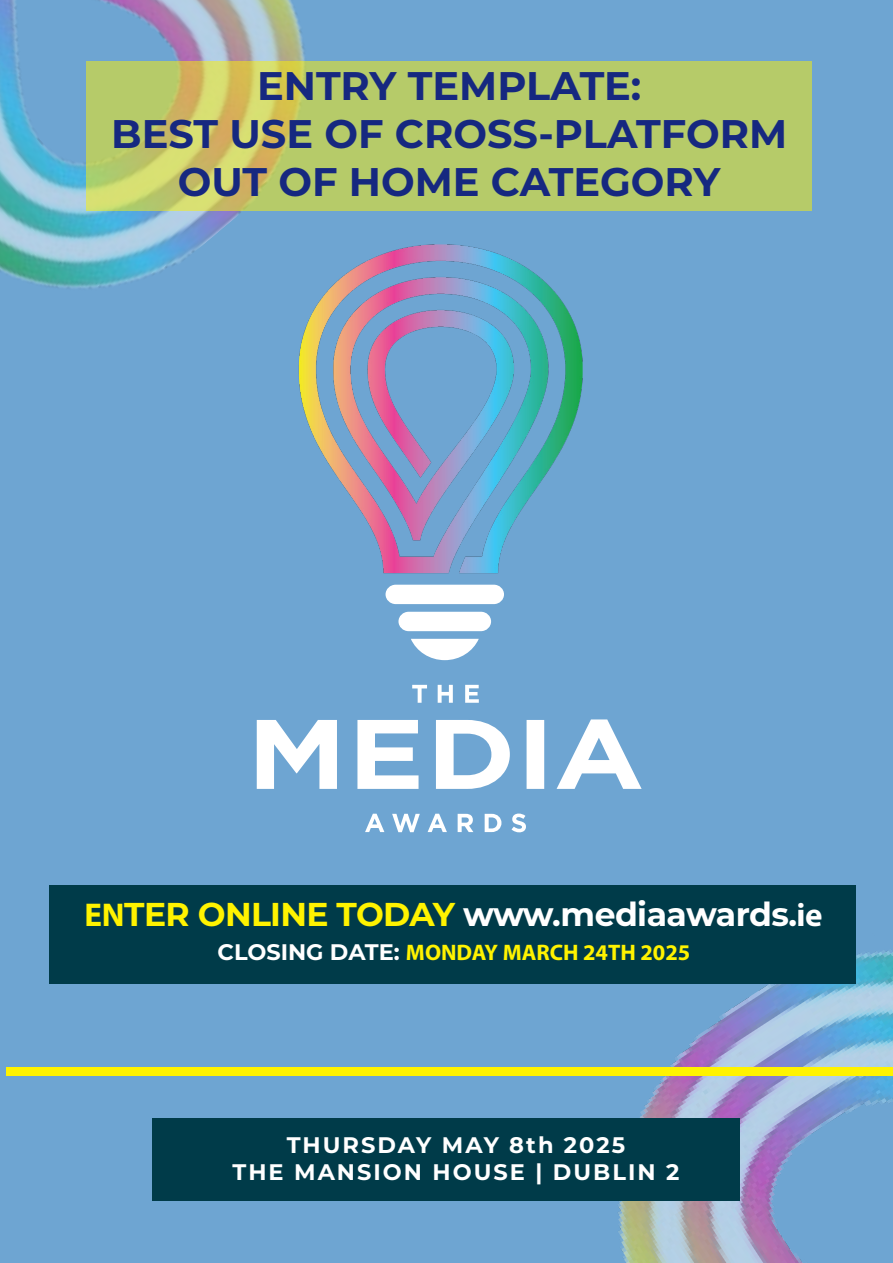
<style>
.page{position:relative;width:893px;height:1263px;background:#6ea5d2}
.page>*{position:absolute;margin:0;border:0;box-sizing:border-box;transform-origin:0 0}
.t1{font:700 39.9px/47.8px "Montserrat";color:#162880;text-align:center}
.t2{font:700 33px "Montserrat";letter-spacing:-.02em;color:#fff}
.t3{font:700 22.5px/27px "Montserrat";letter-spacing:.09em;color:#fff;text-align:center}
.t4{font:700 22.5px "Myriad Pro";color:#fff300}
.s1{font-family:"Myriad Pro";color:#fff300}
.s2{color:#fff300}
.s3{font-family:"Myriad Pro"}
.s4{font-family:"Montserrat";color:#fff}
</style>
<div class="page">
<img style="left:0;top:0;width:379px;height:367px">
<svg style="left:87px;top:61px;width:725px;height:150px;background:#bbca68"></svg>
<img style="left:348px;top:881px;width:545px;height:382px">
<div style="left:7px;top:1067px;width:886px;height:9px;background:#fff300"></div>
<img style="left:298px;top:244px;width:285px;height:329px">
<svg style="left:386px;top:585px;width:118px;height:19px"></svg>
<svg style="left:398px;top:612px;width:93px;height:19px"></svg>
<svg style="left:411px;top:639px;width:68px;height:21px"></svg>
<svg style="left:412px;top:685px;width:67px;height:18px"></svg>
<svg style="left:257px;top:719px;width:385px;height:70px"></svg>
<svg style="left:365px;top:813px;width:161px;height:19px"></svg>
<div style="left:49px;top:885px;width:807px;height:98px;background:#003b49"></div>
<div style="left:152px;top:1119px;width:587px;height:82px;background:#003b49"></div>
<p class="t1" style="left:111px;top:60px;width:677px">ENTRY TEMPLATE:<br>BEST USE OF CROSS-PLATFORM<br>OUT OF HOME CATEGORY</p>
<p class="t2" style="left:85px;top:890px;width:740px"><span class="s1">EN</span><span class="s2">TER ONLINE TODAY</span> www.mediaawards.<span class="s3">ie</span></p>
<p class="t4" style="left:218px;top:938px;width:474px"><span class="s4">CLOSING DATE:</span> MONDAY MARCH 24TH 2025</p>
<p class="t3" style="left:232px;top:1130px;width:448px">THURSDAY MAY 8th 2025<br>THE MANSION HOUSE | DUBLIN 2</p>
</div>
